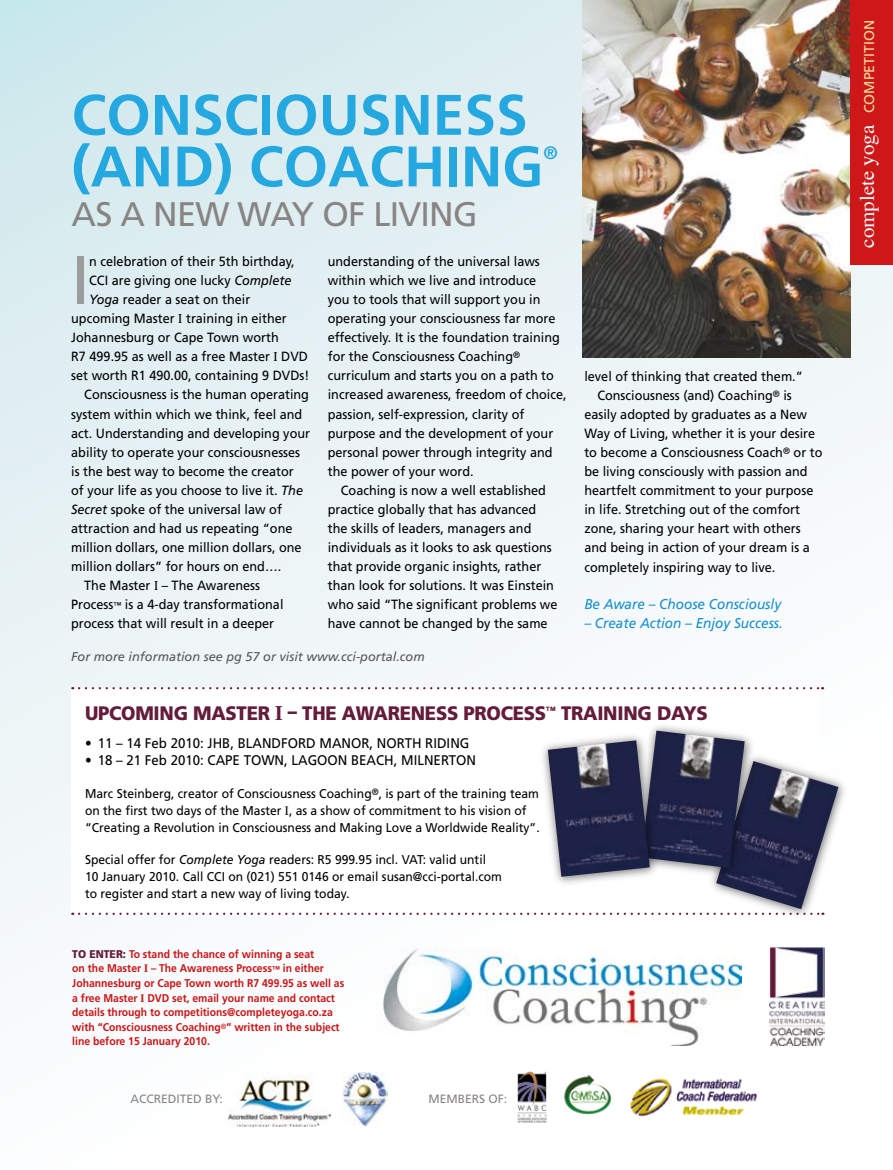
<style>
.page{position:relative;width:893px;height:1170px;background:#fff}
.page>*{position:absolute;margin:0;border:0;box-sizing:border-box;transform-origin:0 0}
.t1{font:67.95px "Frutiger";color:#9c9c9c;scale:.95 1}
.t2{font:700 57px/51.6px "Frutiger";color:#25a8e0}
.t3{font:34.05px "Frutiger";letter-spacing:-.02em;color:#888483}
.t4{font:21px "Times";color:#fff}
.t5{font:900 19.5px "Frutiger";letter-spacing:-.015em;color:#631c39;scale:.95 1}
.t6{font:700 18px "Frutiger";color:#25a8e0}
.t7{font:italic 14.25px "Frutiger";color:#178ece;scale:.95 1}
.t8{font:13.95px "Frutiger";color:#000;scale:.95 1}
.t9{font:13.35px "Frutiger";color:#000;scale:.95 1}
.t10{font:12.75px/17.2px "Frutiger";color:#000;scale:.95 1}
.t11{font:italic 12.75px "Frutiger";color:#575756}
.t12{font:12px "Frutiger";color:#888483}
.t13{font:700 11.25px/14.5px "Frutiger";color:#c91617;scale:.93 1}
.s1{font-style:italic}
.s2{font-family:"Times"}
.s3{font-size:8.4px}
.s4{font-family:"Times";font-weight:700;font-size:20.7px}
.s5{font-weight:900;color:#631c39}
.s6{font-family:"Frutiger";font-size:14.1px;color:#fcde9c}
</style>
<div class="page">
<div style="left:0;top:0;width:893px;height:1169px;background:linear-gradient(to bottom,#d7eaee,#fff)"></div>
<img style="left:583px;top:0;width:267px;height:358px">
<img style="left:384px;top:947px;width:358px;height:98px">
<img style="left:770px;top:947px;width:55px;height:98px">
<div style="left:72px;top:688px;width:747px;height:225px;background:#fff"></div>
<div style="left:707px;top:751px;width:142px;height:169px;background:#000;opacity:.6"></div>
<img style="left:716px;top:761px;width:122px;height:148px">
<div style="left:632px;top:721px;width:123px;height:158px;background:#000;opacity:.6"></div>
<img style="left:641px;top:730px;width:104px;height:138px">
<div style="left:539px;top:731px;width:122px;height:157px;background:#000;opacity:.6"></div>
<img style="left:548px;top:740px;width:102px;height:136px">
<svg style="left:79px;top:687px;width:744px;height:2px"></svg>
<svg style="left:79px;top:912px;width:744px;height:2px"></svg>
<img style="left:227px;top:1074px;width:104px;height:52px">
<img style="left:342px;top:1072px;width:45px;height:55px">
<img style="left:631px;top:1073px;width:128px;height:45px">
<img style="left:562px;top:1073px;width:50px;height:42px">
<img style="left:517px;top:1071px;width:30px;height:52px">
<div style="left:850px;top:0;width:43px;height:265px;background:#cd1719"></div>
<h2 class="t2" style="left:72px;top:89px;width:473px">CONSCIOUSNESS (AND) COACHING</h2>
<h3 class="t6" style="left:543px;top:142px;width:16px">®</h3>
<h3 class="t3" style="left:72px;top:194px;width:408px">AS A NEW WAY OF LIVING</h3>
<h1 class="t1" style="left:71px;top:240px;width:20px">I</h1>
<p class="t9" style="left:89px;top:253px;width:218px">n celebration of their 5th birthday,</p>
<p class="t9" style="left:328px;top:253px;width:225px">understanding of the universal laws</p>
<p class="t9" style="left:328px;top:272px;width:221px">within which we live and introduce</p>
<p class="t9" style="left:328px;top:291px;width:225px">you to tools that will support you in</p>
<p class="t9" style="left:328px;top:311px;width:241px">operating your consciousness far more</p>
<p class="t9" style="left:328px;top:330px;width:246px">effectively. It is the foundation training</p>
<p class="t9" style="left:328px;top:349px;width:204px">for the Consciousness Coaching<sup>®</sup></p>
<p class="t9" style="left:328px;top:368px;width:240px">curriculum and starts you on a path to</p>
<p class="t9" style="left:328px;top:387px;width:253px">increased awareness, freedom of choice,</p>
<p class="t9" style="left:328px;top:406px;width:208px">passion, self-expression, clarity of</p>
<p class="t9" style="left:328px;top:425px;width:239px">purpose and the development of your</p>
<p class="t9" style="left:328px;top:444px;width:238px">personal power through integrity and</p>
<p class="t9" style="left:328px;top:463px;width:155px">the power of your word.</p>
<p class="t9" style="left:341px;top:482px;width:217px">Coaching is now a well established</p>
<p class="t9" style="left:328px;top:501px;width:221px">practice globally that has advanced</p>
<p class="t9" style="left:328px;top:520px;width:216px">the skills of leaders, managers and</p>
<p class="t9" style="left:328px;top:539px;width:237px">individuals as it looks to ask questions</p>
<p class="t9" style="left:328px;top:558px;width:226px">that provide organic insights, rather</p>
<p class="t9" style="left:328px;top:577px;width:240px">than look for solutions. It was Einstein</p>
<p class="t9" style="left:328px;top:596px;width:243px">who said “The significant problems we</p>
<p class="t9" style="left:328px;top:615px;width:233px">have cannot be changed by the same</p>
<p class="t9" style="left:89px;top:272px;width:214px">CCI are giving one lucky <span class="s1">Complete</span></p>
<p class="t9" style="left:89px;top:291px;width:171px"><span class="s1">Yoga</span> reader a seat on their</p>
<p class="t9" style="left:71px;top:311px;width:228px">upcoming Master <span class="s2">I</span> training in either</p>
<p class="t9" style="left:71px;top:330px;width:220px">Johannesburg or Cape Town worth</p>
<p class="t9" style="left:71px;top:349px;width:251px">R7 499.95 as well as a free Master <span class="s2">I</span> DVD</p>
<p class="t9" style="left:71px;top:368px;width:252px">set worth R1 490.00, containing 9 DVDs!</p>
<p class="t9" style="left:84px;top:387px;width:238px">Consciousness is the human operating</p>
<p class="t9" style="left:71px;top:406px;width:245px">system within which we think, feel and</p>
<p class="t9" style="left:71px;top:425px;width:253px">act. Understanding and developing your</p>
<p class="t9" style="left:71px;top:444px;width:243px">ability to operate your consciousnesses</p>
<p class="t9" style="left:71px;top:463px;width:236px">is the best way to become the creator</p>
<p class="t9" style="left:71px;top:482px;width:246px">of your life as you choose to live it. <span class="s1">The</span></p>
<p class="t9" style="left:71px;top:501px;width:223px"><span class="s1">Secret</span> spoke of the universal law of</p>
<p class="t9" style="left:71px;top:520px;width:234px">attraction and had us repeating “one</p>
<p class="t9" style="left:71px;top:539px;width:244px">million dollars, one million dollars, one</p>
<p class="t9" style="left:71px;top:558px;width:223px">million dollars” for hours on end….</p>
<p class="t9" style="left:84px;top:577px;width:187px">The Master <span class="s2">I</span> – The Awareness</p>
<p class="t9" style="left:71px;top:596px;width:225px">Process<span class="s3">™</span> is a 4-day transformational</p>
<p class="t9" style="left:71px;top:615px;width:215px">process that will result in a deeper</p>
<p class="t11" style="left:71px;top:649px;width:355px">For more information see pg 57 or visit www.cci-portal.com</p>
<p class="t9" style="left:584px;top:368px;width:231px">level of thinking that created them.”</p>
<p class="t9" style="left:597px;top:387px;width:206px">Consciousness (and) Coaching<sup>®</sup> is</p>
<p class="t9" style="left:584px;top:406px;width:236px">easily adopted by graduates as a New</p>
<p class="t9" style="left:584px;top:425px;width:245px">Way of Living, whether it is your desire</p>
<p class="t9" style="left:584px;top:444px;width:252px">to become a Consciousness Coach<sup>®</sup> or to</p>
<p class="t9" style="left:584px;top:463px;width:237px">be living consciously with passion and</p>
<p class="t9" style="left:584px;top:482px;width:243px">heartfelt commitment to your purpose</p>
<p class="t9" style="left:584px;top:502px;width:228px">in life. Stretching out of the comfort</p>
<p class="t9" style="left:584px;top:521px;width:229px">zone, sharing your heart with others</p>
<p class="t9" style="left:584px;top:540px;width:239px">and being in action of your dream is a</p>
<p class="t9" style="left:584px;top:559px;width:203px">completely inspiring way to live.</p>
<p class="t7" style="left:584px;top:596px;width:209px">Be Aware – Choose Consciously</p>
<p class="t7" style="left:584px;top:615px;width:211px">– Create Action – Enjoy Success.</p>
<h3 class="t5" style="left:85px;top:700px;width:657px">UPCOMING MASTER <span class="s4">I</span> – THE AWARENESS PROCESS<sup>™</sup> TRAINING DAYS</h3>
<p class="t8" style="left:85px;top:734px;width:406px">• 11 – 14 Feb 2010: JHB, BLANDFORD MANOR, NORTH RIDING</p>
<p class="t8" style="left:85px;top:751px;width:413px">• 18 – 21 Feb 2010: CAPE TOWN, LAGOON BEACH, MILNERTON</p>
<p class="t10" style="left:85px;top:784px;width:480px">Marc Steinberg, creator of Consciousness Coaching<sup>®</sup>, is part of the training team on the first two days of the Master <span class="s2">I</span>, as a show of commitment to his vision of “Creating a Revolution in Consciousness and Making Love a Worldwide Reality”.</p>
<p class="t10" style="left:85px;top:850px;width:440px">Special offer for <span class="s1">Complete Yoga</span> readers: R5 999.95 incl. VAT: valid until<br>10 January 2010. Call CCI on (021) 551 0146 or email susan@cci-portal.com to register and start a new way of living today.</p>
<p class="t13" style="left:72px;top:946px;width:294px"><span class="s5">TO ENTER:</span> To stand the chance of winning a seat<br>on the Master <span class="s2">I</span> – The Awareness Process<span class="s3">™</span> in either Johannesburg or Cape Town worth R7 499.95 as well as a free Master <span class="s2">I</span> DVD set, email your name and contact details through to competitions@completeyoga.co.za with “Consciousness Coaching<sup>®</sup>” written in the subject line before 15 January 2010.</p>
<p class="t12" style="left:131px;top:1091px;width:94px">ACCREDITED BY:</p>
<p class="t12" style="left:429px;top:1091px;width:80px">MEMBERS OF:</p>
<h3 class="t4" style="left:847px;top:248px;width:227px;rotate:-90deg">complete yoga <span class="s6">competition</span></h3>
</div>
